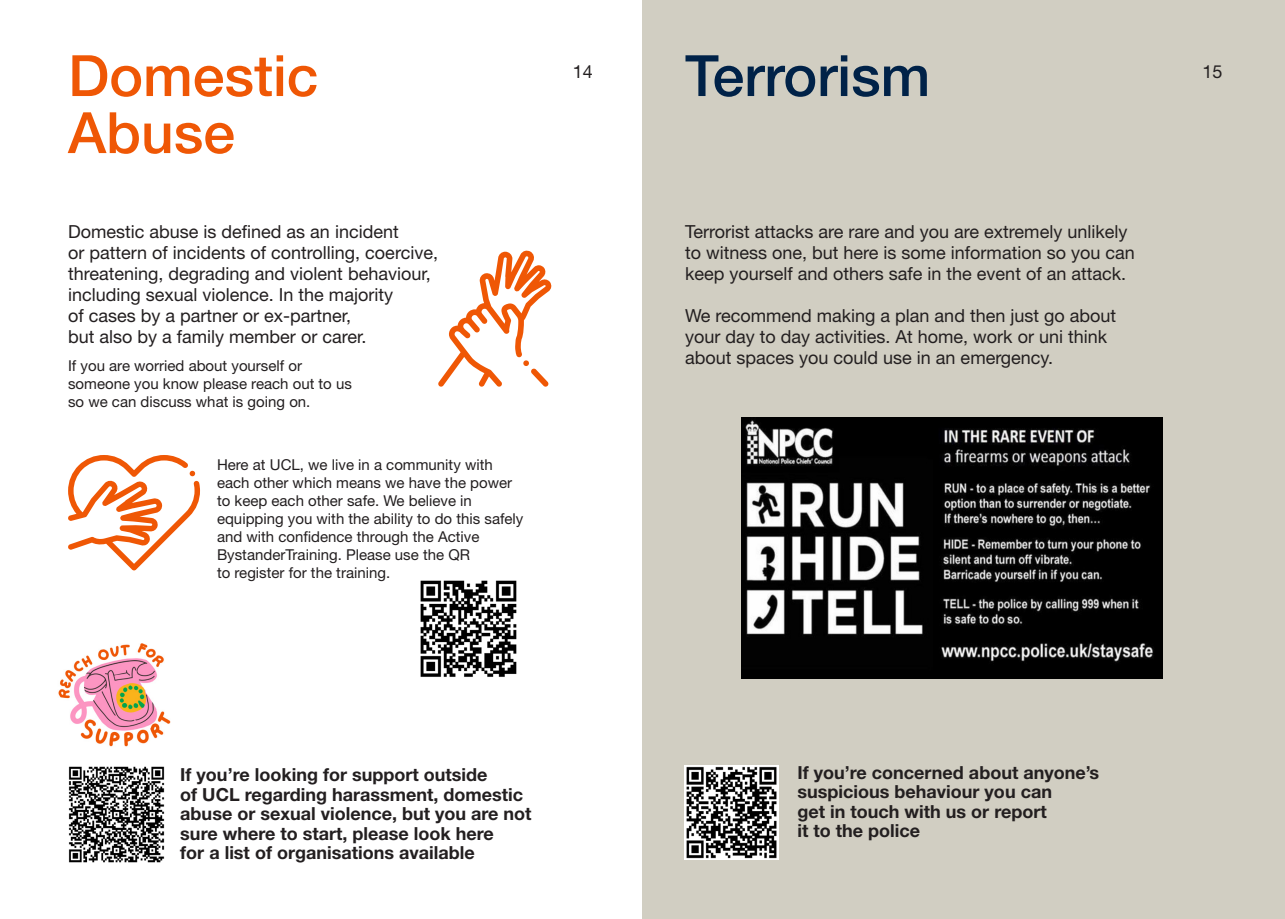
<style>
.page{position:relative;width:1285px;height:919px;background:#fff}
.page>*{position:absolute;margin:0;border:0;box-sizing:border-box;transform-origin:0 0}
.t1{font:500 57px/57px "Helvetica Neue LT Std";color:#ef5705}
.t2{font:500 57px "Helvetica Neue LT Std";color:#002248}
.t3{font:18px/21px "Helvetica Neue LT Std";color:#231f20}
.t4{font:700 18px/19.5px "Helvetica Neue LT Std";color:#231f20}
.t5{font:15px/18px "Helvetica Neue LT Std";color:#231f20}
</style>
<div class="page">
<div style="left:642px;top:0;width:642px;height:918px;background:#d1cec2"></div>
<svg style="left:438px;top:250px;width:113px;height:137px"></svg>
<svg style="left:68px;top:455px;width:132px;height:115px"></svg>
<img style="left:58px;top:643px;width:113px;height:104px">
<img style="left:420px;top:580px;width:97px;height:97px">
<img style="left:68px;top:766px;width:97px;height:97px">
<img style="left:684px;top:765px;width:94px;height:94px">
<img style="left:741px;top:417px;width:420px;height:261px">
<p class="t1" style="left:68px;top:47px;width:252px">Domestic<br>Abuse</p>
<p class="t2" style="left:685px;top:42px;width:247px">Terrorism</p>
<p class="t3" style="left:573px;top:61px;width:22px">14</p>
<p class="t3" style="left:1202px;top:61px;width:22px">15</p>
<p class="t3" style="left:68px;top:221px;width:371px">Domestic abuse is defined as an incident<br>or pattern of incidents of controlling, coercive, threatening, degrading and violent behaviour, including sexual violence. In the majority<br>of cases by a partner or ex-partner,<br>but also by a family member or carer.</p>
<p class="t5" style="left:68px;top:356px;width:235px">If you are worried about yourself or</p>
<p class="t5" style="left:68px;top:374px;width:285px">someone you know please reach out to us</p>
<p class="t5" style="left:68px;top:392px;width:244px">so we can discuss what is going on.</p>
<p class="t5" style="left:217px;top:455px;width:308px">Here at UCL, we live in a community with each other which means we have the power to keep each other safe. We believe in equipping you with the ability to do this safely and with confidence through the Active BystanderTraining. Please use the QR<br>to register for the training.</p>
<p class="t3" style="left:685px;top:221px;width:451px">Terrorist attacks are rare and you are extremely unlikely to witness one, but here is some information so you can keep yourself and others safe in the event of an attack.</p>
<p class="t3" style="left:685px;top:305px;width:432px">We recommend making a plan and then just go about your day to day activities. At home, work or uni think about spaces you could use in an emergency.</p>
<p class="t4" style="left:180px;top:764px;width:353px">If you’re looking for support outside<br>of UCL regarding harassment, domestic abuse or sexual violence, but you are not sure where to start, please look here<br>for a list of organisations available</p>
<p class="t4" style="left:797px;top:762px;width:303px">If you’re concerned about anyone’s suspicious behaviour you can<br>get in touch with us or report<br>it to the police</p>
</div>
